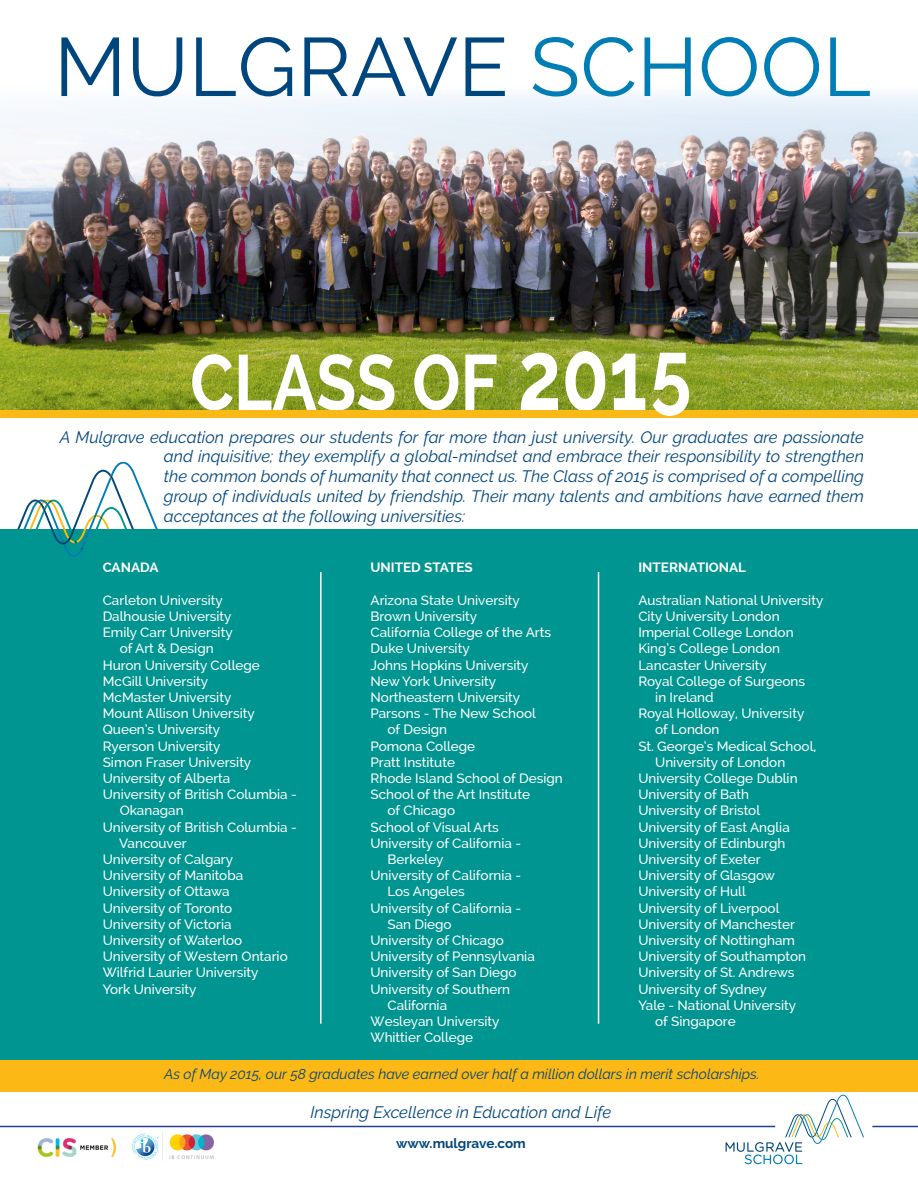
<style>
.page{position:relative;width:918px;height:1188px;background:#fff}
.page>*{position:absolute;margin:0;border:0;box-sizing:border-box;transform-origin:0 0}
.t1{font:700 99px "Raleway";color:#fff;scale:.78 1}
.t2{font:700 87.75px "Raleway";color:#fff;scale:.84 1}
.t3{font:82.5px "Raleway";color:#00467e}
.t4{font:700 78px "Raleway";color:#fff;scale:.84 1}
.t5{font:italic 16.5px/19.8px "Raleway";color:#00467e;text-align:justify}
.t6{font:italic 14.25px "Raleway";color:#00467e}
.t7{font:500 13.5px/16.2px "Raleway";color:#fff}
.t8{font:700 13.5px "Raleway";color:#fff}
.t9{font:700 13.5px "Raleway";color:#00467e}
.s1{color:#007db5}
</style>
<div class="page">
<div style="left:0;top:1045px;width:918px;height:47px;background:#fcb814"></div>
<img style="left:1px;top:93px;width:917px;height:317px">
<div style="left:0;top:529px;width:918px;height:530px;background:#009590"></div>
<hr style="left:320px;top:572px;width:2px;height:452px;background:#fff">
<hr style="left:598px;top:572px;width:1px;height:452px;background:#fff">
<img style="left:132px;top:1132px;width:82px;height:28px">
<img style="left:37px;top:1138px;width:80px;height:20px">
<svg style="left:726px;top:1095px;width:138px;height:69px"></svg>
<hr style="left:0;top:1126px;width:775px;height:1px;background:#253f8e">
<hr style="left:872px;top:1126px;width:46px;height:1px;background:#253f8e">
<div style="left:0;top:410px;width:918px;height:8px;background:#fcb814"></div>
<svg style="left:17px;top:462px;width:141px;height:95px"></svg>
<p class="t3" style="left:54px;top:19px;width:819px">MULGRAVE <span class="s1">SCHOOL</span></p>
<p class="t4" style="left:190px;top:338px;width:368px">CLASS OF</p>
<p class="t1" style="left:518px;top:319px;width:167px">201</p>
<p class="t2" style="left:651px;top:322px;width:50px">5</p>
<p class="t5" style="left:164px;top:427px;width:702px;text-indent:-104px">A Mulgrave education prepares our students for far more than just university. Our graduates are passionate and inquisitive; they exemplify a global-mindset and embrace their responsibility to strengthen the common bonds of humanity that connect us. The Class of 2015 is comprised of a compelling group of individuals united by friendship. Their many talents and ambitions have earned them acceptances at the following universities:</p>
<p class="t8" style="left:103px;top:560px;width:57px">CANADA</p>
<p class="t7" style="left:103px;top:592px;width:121px">Carleton University</p>
<p class="t7" style="left:103px;top:608px;width:130px">Dalhousie University</p>
<p class="t7" style="left:103px;top:624px;width:131px">Emily Carr University</p>
<p class="t7" style="left:120px;top:641px;width:95px">of Art &amp; Design</p>
<p class="t7" style="left:103px;top:657px;width:159px">Huron University College</p>
<p class="t7" style="left:103px;top:673px;width:107px">McGill University</p>
<p class="t7" style="left:103px;top:689px;width:130px">McMaster University</p>
<p class="t7" style="left:103px;top:705px;width:154px">Mount Allison University</p>
<p class="t7" style="left:103px;top:722px;width:119px">Queen’s University</p>
<p class="t7" style="left:103px;top:738px;width:119px">Ryerson University</p>
<p class="t7" style="left:103px;top:754px;width:150px">Simon Fraser University</p>
<p class="t7" style="left:103px;top:770px;width:129px">University of Alberta</p>
<p class="t7" style="left:120px;top:786px;width:179px;text-indent:-17px">University of British Columbia -<br>Okanagan</p>
<p class="t7" style="left:119px;top:819px;width:179px;text-indent:-16px">University of British Columbia -<br>Vancouver</p>
<p class="t7" style="left:103px;top:851px;width:132px">University of Calgary</p>
<p class="t7" style="left:103px;top:867px;width:142px">University of Manitoba</p>
<p class="t7" style="left:103px;top:884px;width:128px">University of Ottawa</p>
<p class="t7" style="left:103px;top:900px;width:131px">University of Toronto</p>
<p class="t7" style="left:103px;top:916px;width:131px">University of Victoria</p>
<p class="t7" style="left:103px;top:932px;width:141px">University of Waterloo</p>
<p class="t7" style="left:103px;top:948px;width:187px">University of Western Ontario</p>
<p class="t7" style="left:103px;top:965px;width:157px">Wilfrid Laurier University</p>
<p class="t7" style="left:103px;top:981px;width:95px">York University</p>
<p class="t8" style="left:371px;top:560px;width:104px">UNITED STATES</p>
<p class="t7" style="left:371px;top:592px;width:151px">Arizona State University</p>
<p class="t7" style="left:371px;top:608px;width:108px">Brown University</p>
<p class="t7" style="left:371px;top:624px;width:182px">California College of the Arts</p>
<p class="t7" style="left:371px;top:641px;width:101px">Duke University</p>
<p class="t7" style="left:371px;top:657px;width:159px">Johns Hopkins University</p>
<p class="t7" style="left:371px;top:673px;width:127px">New York University</p>
<p class="t7" style="left:371px;top:689px;width:151px">Northeastern University</p>
<p class="t7" style="left:371px;top:705px;width:167px">Parsons - The New School</p>
<p class="t7" style="left:387px;top:722px;width:61px">of Design</p>
<p class="t7" style="left:371px;top:738px;width:106px">Pomona College</p>
<p class="t7" style="left:371px;top:754px;width:86px">Pratt Institute</p>
<p class="t7" style="left:371px;top:770px;width:194px">Rhode Island School of Design</p>
<p class="t7" style="left:371px;top:786px;width:161px">School of the Art Institute</p>
<p class="t7" style="left:387px;top:803px;width:69px">of Chicago</p>
<p class="t7" style="left:371px;top:819px;width:130px">School of Visual Arts</p>
<p class="t7" style="left:371px;top:835px;width:152px">University of California -</p>
<p class="t7" style="left:387px;top:851px;width:58px">Berkeley</p>
<p class="t7" style="left:371px;top:867px;width:152px">University of California -</p>
<p class="t7" style="left:387px;top:884px;width:79px">Los Angeles</p>
<p class="t7" style="left:371px;top:900px;width:152px">University of California -</p>
<p class="t7" style="left:387px;top:916px;width:66px">San Diego</p>
<p class="t7" style="left:371px;top:932px;width:135px">University of Chicago</p>
<p class="t7" style="left:371px;top:948px;width:166px">University of Pennsylvania</p>
<p class="t7" style="left:371px;top:965px;width:147px">University of San Diego</p>
<p class="t7" style="left:371px;top:981px;width:141px">University of Southern</p>
<p class="t7" style="left:387px;top:997px;width:61px">California</p>
<p class="t7" style="left:371px;top:1013px;width:131px">Wesleyan University</p>
<p class="t7" style="left:371px;top:1029px;width:104px">Whittier College</p>
<p class="t8" style="left:638px;top:560px;width:109px">INTERNATIONAL</p>
<p class="t7" style="left:638px;top:592px;width:186px">Australian National University</p>
<p class="t7" style="left:638px;top:608px;width:143px">City University London</p>
<p class="t7" style="left:638px;top:624px;width:157px">Imperial College London</p>
<p class="t7" style="left:638px;top:641px;width:143px">King’s College London</p>
<p class="t7" style="left:638px;top:657px;width:130px">Lancaster University</p>
<p class="t7" style="left:638px;top:673px;width:168px">Royal College of Surgeons</p>
<p class="t7" style="left:655px;top:689px;width:60px">in Ireland</p>
<p class="t7" style="left:655px;top:705px;width:151px;text-indent:-17px">Royal Holloway, University of London</p>
<p class="t7" style="left:638px;top:738px;width:179px">St. George’s Medical School,</p>
<p class="t7" style="left:655px;top:754px;width:131px">University of London</p>
<p class="t7" style="left:638px;top:770px;width:161px">University College Dublin</p>
<p class="t7" style="left:638px;top:786px;width:112px">University of Bath</p>
<p class="t7" style="left:638px;top:803px;width:123px">University of Bristol</p>
<p class="t7" style="left:638px;top:819px;width:153px">University of East Anglia</p>
<p class="t7" style="left:638px;top:835px;width:148px">University of Edinburgh</p>
<p class="t7" style="left:638px;top:851px;width:124px">University of Exeter</p>
<p class="t7" style="left:638px;top:867px;width:138px">University of Glasgow</p>
<p class="t7" style="left:638px;top:884px;width:109px">University of Hull</p>
<p class="t7" style="left:638px;top:900px;width:143px">University of Liverpool</p>
<p class="t7" style="left:638px;top:916px;width:158px">University of Manchester</p>
<p class="t7" style="left:638px;top:932px;width:158px">University of Nottingham</p>
<p class="t7" style="left:638px;top:948px;width:169px">University of Southampton</p>
<p class="t7" style="left:638px;top:965px;width:158px">University of St. Andrews</p>
<p class="t7" style="left:638px;top:981px;width:130px">University of Sydney</p>
<p class="t7" style="left:655px;top:997px;width:142px;text-indent:-17px">Yale - National University of Singapore</p>
<p class="t6" style="left:164px;top:1066px;width:597px">As of May 2015, our 58 graduates have earned over half a million dollars in merit scholarships.</p>
<p class="t5" style="left:310px;top:1102px;width:302px">Inspring Excellence in Education and Life</p>
<p class="t9" style="left:396px;top:1136px;width:131px">www.mulgrave.com</p>
</div>
